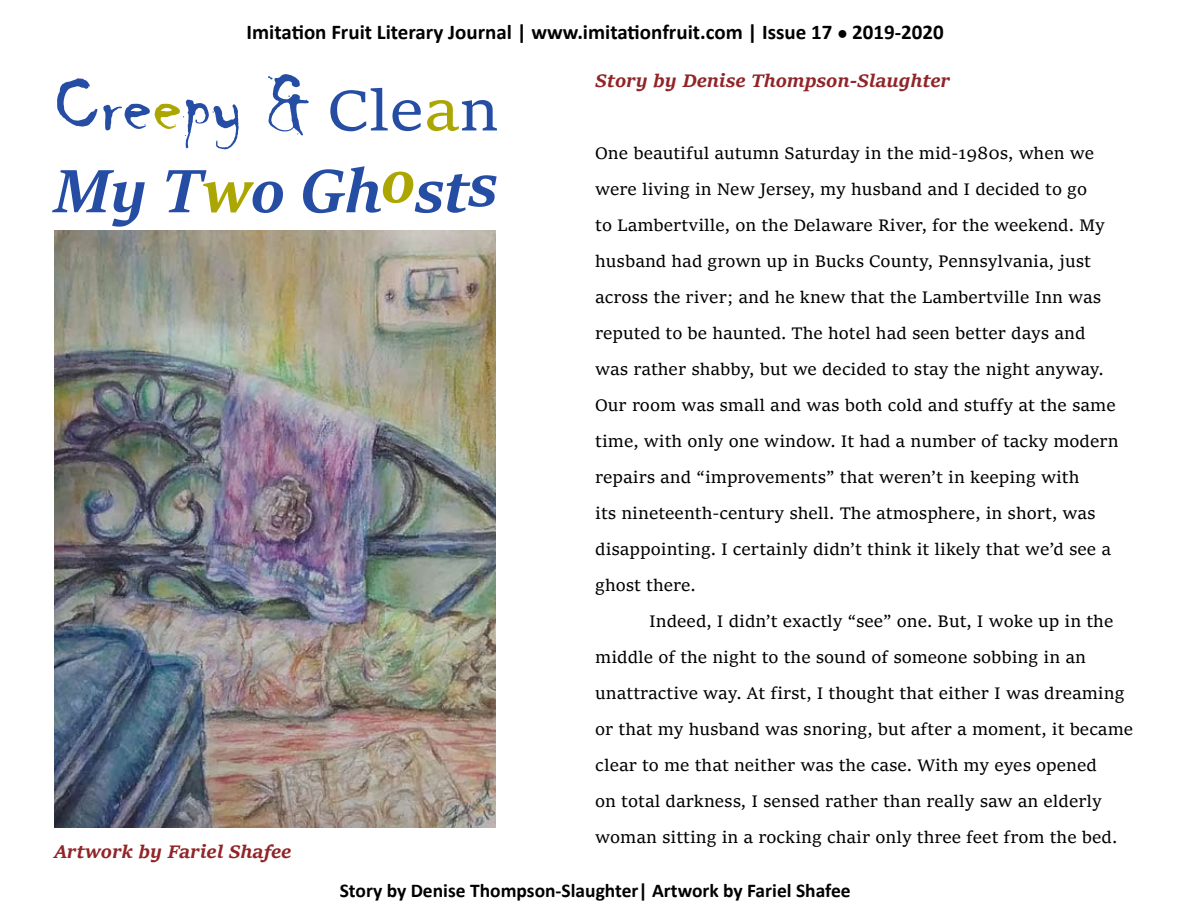
<style>
.page{position:relative;width:1188px;height:918px;background:#fff}
.page>*{position:absolute;margin:0;border:0;box-sizing:border-box;transform-origin:0 0}
.t1{font:83.1px "Chiller";color:#254da4;scale:1.06 1}
.t2{font:italic 700 68.1px "Sitka Display";color:#254da4}
.t3{font:700 21px "Calibri";color:#000}
.t4{font:700 19.5px "Calibri";color:#000}
.t5{font:italic 700 19.5px "Sitka Text";color:#912428}
.t6{font:18px/36px "Sitka Text";color:#000}
.s1{font-size:18px}
.s2{color:#aca603}
.s3{font-family:"Sitka Text";font-size:61.95px}
.s4{font-family:"Sitka Text";font-size:61.95px;color:#aca603}
</style>
<div class="page">
<img style="left:54px;top:230px;width:441px;height:598px">
<p class="t3" style="left:247px;top:17px;width:699px">Imitation Fruit Literary Journal | www.imitationfruit.com | Issue 17 <span class="s1">●</span> 2019-2020</p>
<h1 class="t1" style="left:54px;top:60px;width:421px">Cre<span class="s2">e</span>py &amp; <span class="s3">Cle</span><span class="s4">a</span><span class="s3">n</span></h1>
<h2 class="t2" style="left:54px;top:141px;width:445px">My T<span class="s2">w</span>o Gh<span class="s2">o</span>sts</h2>
<p class="t5" style="left:54px;top:836px;width:239px">Artwork by Fariel Shafee</p>
<p class="t5" style="left:595px;top:65px;width:356px">Story by Denise Thompson-Slaughter</p>
<p class="t6" style="left:595px;top:134px;width:525px">One beautiful autumn Saturday in the mid-1980s, when we were living in New Jersey, my husband and I decided to go<br>to Lambertville, on the Delaware River, for the weekend. My husband had grown up in Bucks County, Pennsylvania, just across the river; and he knew that the Lambertville Inn was reputed to be haunted. The hotel had seen better days and was rather shabby, but we decided to stay the night anyway.<br>Our room was small and was both cold and stuffy at the same time, with only one window. It had a number of tacky modern repairs and “improvements” that weren’t in keeping with<br>its nineteenth-century shell. The atmosphere, in short, was disappointing. I certainly didn’t think it likely that we’d see a ghost there.</p>
<p class="t6" style="left:595px;top:602px;width:540px;text-indent:54px">Indeed, I didn’t exactly “see” one. But, I woke up in the middle of the night to the sound of someone sobbing in an unattractive way. At first, I thought that either I was dreaming or that my husband was snoring, but after a moment, it became clear to me that neither was the case. With my eyes opened<br>on total darkness, I sensed rather than really saw an elderly woman sitting in a rocking chair only three feet from the bed.</p>
<p class="t4" style="left:340px;top:877px;width:512px">Story by Denise Thompson-Slaughter| Artwork by Fariel Shafee</p>
</div>
